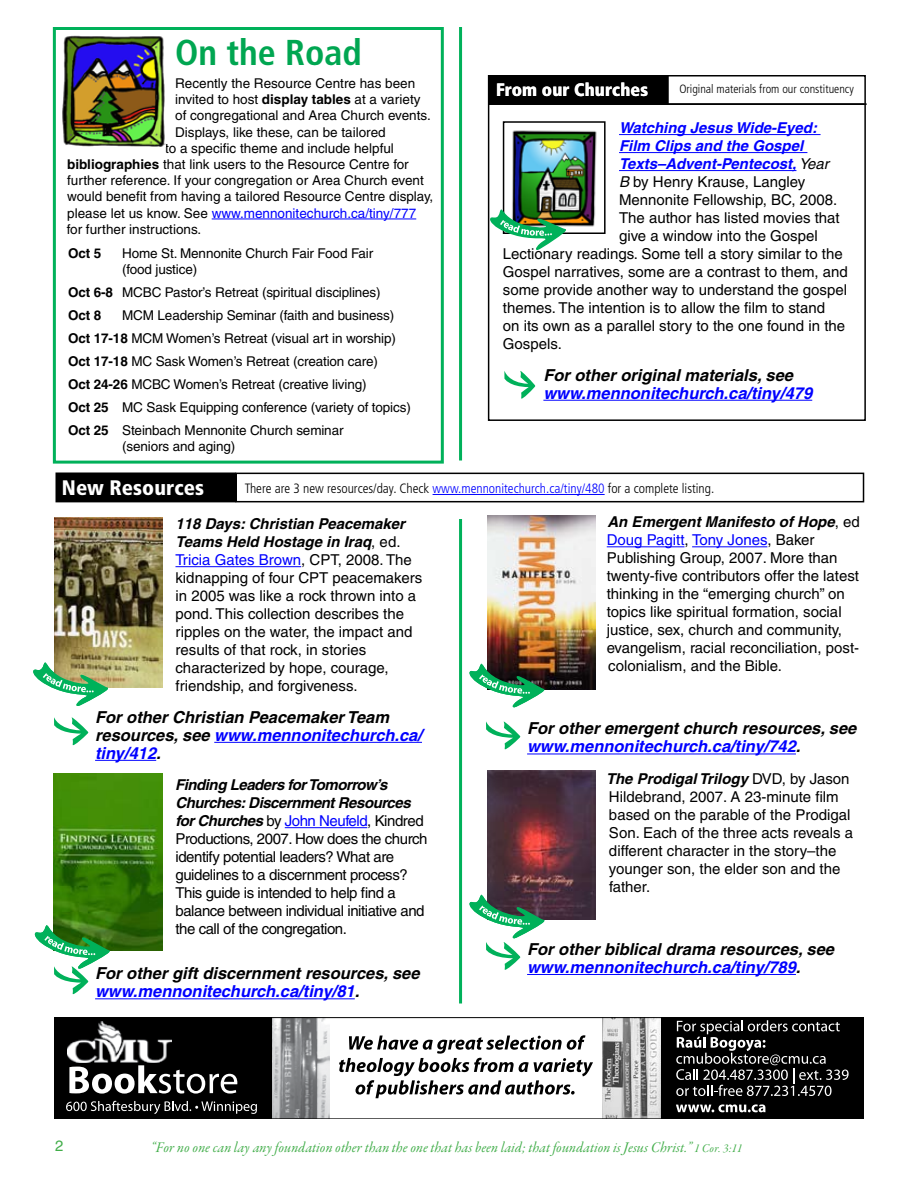
<style>
.page{position:relative;width:918px;height:1188px;background:#fff}
.page>*{position:absolute;margin:0;border:0;box-sizing:border-box;transform-origin:0 0}
.t1{font:700 condensed 36px "Frutiger";color:#00a651}
.t2{font:900 condensed 21px "Frutiger";letter-spacing:.005em;color:#fff}
.t3{font:900 condensed 18px "Frutiger";letter-spacing:.005em;color:#fff}
.t4{font:italic 700 16.5px/18px "Helvetica";color:#000}
.t5{font:italic 700 16.5px "Helvetica";color:#00f}
.t6{font:15px/18px "Helvetica";color:#000}
.t7{font:15px/18px "Helvetica";letter-spacing:-.03em;color:#000}
.t8{font:italic 700 15px "Helvetica";color:#00f}
.t9{font:14.85px "Garamond Premr Pro It Subh";letter-spacing:.015em;color:#41ad49}
.t10{font:13.5px/23px "Helvetica";letter-spacing:-.01em;color:#000}
.t11{font:300 condensed 13.5px "Frutiger";color:#000}
.t12{font:13.5px "Helvetica";color:#00f}
.t13{font:700 13.5px "Helvetica";color:#000}
.t14{font:300 condensed 12px "Frutiger";color:#000}
.s1{font-weight:700}
.s2{color:#000}
.s3{font-weight:400;color:#000}
.s4{font-style:italic}
.s5{color:#00f}
.s6{font-weight:700;font-style:italic}
.s7{font-size:12px}
</style>
<div class="page">
<hr style="left:176px;top:566px;width:125px;height:1px;background:#00f">
<hr style="left:214px;top:742px;width:208px;height:1px;background:#00f">
<hr style="left:95px;top:760px;width:61px;height:1px;background:#00f">
<hr style="left:285px;top:827px;width:82px;height:1px;background:#00f">
<hr style="left:95px;top:998px;width:260px;height:1px;background:#00f">
<svg style="left:54px;top:717px;width:35px;height:29px"></svg>
<img style="left:54px;top:518px;width:108px;height:170px">
<svg style="left:33px;top:659px;width:77px;height:47px"></svg>
<img style="left:54px;top:774px;width:108px;height:177px">
<svg style="left:34px;top:922px;width:78px;height:73px"></svg>
<hr style="left:607px;top:546px;width:78px;height:1px;background:#00f">
<hr style="left:692px;top:546px;width:75px;height:1px;background:#00f">
<hr style="left:527px;top:754px;width:269px;height:1px;background:#00f">
<hr style="left:527px;top:974px;width:269px;height:1px;background:#00f">
<svg style="left:486px;top:721px;width:35px;height:29px"></svg>
<img style="left:488px;top:516px;width:108px;height:173px">
<svg style="left:469px;top:661px;width:78px;height:46px"></svg>
<img style="left:488px;top:771px;width:108px;height:149px">
<svg style="left:469px;top:892px;width:78px;height:78px"></svg>
<img style="left:271px;top:1020px;width:59px;height:97px">
<img style="left:602px;top:1020px;width:59px;height:97px">
<div style="left:54px;top:1018px;width:217px;height:101px;background:#000"></div>
<img style="left:67px;top:1022px;width:104px;height:41px">
<svg style="left:69px;top:1065px;width:168px;height:29px"></svg>
<div style="left:661px;top:1018px;width:203px;height:101px;background:#000"></div>
<svg style="left:676px;top:1020px;width:173px;height:76px"></svg>
<svg style="left:676px;top:1104px;width:90px;height:8px"></svg>
<svg style="left:339px;top:1035px;width:254px;height:63px"></svg>
<div style="left:54px;top:1018px;width:810px;height:101px;border:1px solid #000"></div>
<svg style="left:66px;top:1101px;width:191px;height:13px"></svg>
<div style="left:236px;top:473px;width:628px;height:29px;border:2px solid #000"></div>
<div style="left:56px;top:473px;width:179px;height:29px;background:#000"></div>
<div style="left:56px;top:472px;width:180px;height:30px;border:2px solid #000"></div>
<hr style="left:433px;top:494px;width:172px;height:1px;background:#00f">
<hr style="left:459px;top:519px;width:3px;height:485px;background:#00b15a">
<hr style="left:459px;top:27px;width:3px;height:433px;background:#00b15a">
<hr style="left:619px;top:134px;width:202px;height:1px;background:#00f">
<hr style="left:619px;top:152px;width:188px;height:1px;background:#00f">
<hr style="left:619px;top:170px;width:177px;height:1px;background:#00f">
<hr style="left:543px;top:400px;width:269px;height:1px;background:#00f">
<div style="left:488px;top:75px;width:378px;height:346px;border:2px solid #000"></div>
<div style="left:489px;top:76px;width:179px;height:27px;background:#000"></div>
<div style="left:488px;top:75px;width:181px;height:29px;border:2px solid #000"></div>
<hr style="left:489px;top:103px;width:378px;height:2px;background:#000">
<svg style="left:504px;top:371px;width:31px;height:28px"></svg>
<img style="left:512px;top:130px;width:85px;height:97px">
<div style="left:503px;top:121px;width:103px;height:113px;border:2px solid #000"></div>
<svg style="left:487px;top:206px;width:81px;height:44px"></svg>
<div style="left:53px;top:27px;width:391px;height:437px;border:3px solid #00b15a"></div>
<hr style="left:212px;top:219px;width:204px;height:1px;background:#00f">
<img style="left:62px;top:35px;width:103px;height:111px">
<h1 class="t1" style="left:175px;top:31px;width:188px">On the Road</h1>
<p class="t10" style="left:175px;top:72px;width:242px">Recently the Resource Centre has been</p>
<p class="t10" style="left:175px;top:88px;width:247px">invited to host <span class="s1">display tables</span> at a variety</p>
<p class="t10" style="left:175px;top:104px;width:257px">of congregational and Area Church events.</p>
<p class="t10" style="left:175px;top:120px;width:212px">Displays, like these, can be tailored</p>
<p class="t10" style="left:165px;top:137px;width:230px">to a specific theme and include helpful</p>
<p class="t10" style="left:67px;top:153px;width:343px"><span class="s1">bibliographies</span> that link users to the Resource Centre for</p>
<p class="t10" style="left:67px;top:169px;width:358px">further reference. If your congregation or Area Church event</p>
<p class="t10" style="left:67px;top:185px;width:368px">would benefit from having a tailored Resource Centre display,</p>
<p class="t12" style="left:67px;top:205px;width:351px"><span class="s2">please let us know. See</span> www.mennonitechurch.ca/tiny/777</p>
<p class="t10" style="left:67px;top:218px;width:136px">for further instructions.</p>
<p class="t13" style="left:68px;top:245px;width:35px">Oct 5</p>
<p class="t10" style="left:122px;top:245px;width:253px;line-height:16.2px">Home St. Mennonite Church Fair Food Fair (food justice)</p>
<p class="t10" style="left:68px;top:281px;width:314px"><span class="s1">Oct 6-8</span> MCBC Pastor’s Retreat (spiritual disciplines)<br><span class="s1">Oct 8</span></p>
<p class="t10" style="left:68px;top:304px;width:344px;text-indent:54px">MCM Leadership Seminar (faith and business)<br><span class="s1">Oct 17-18</span> MCM Women’s Retreat (visual art in worship)<br><span class="s1">Oct 17-18</span> MC Sask Women’s Retreat (creation care)<br><span class="s1">Oct 24-26</span> MCBC Women’s Retreat (creative living)<br><span class="s1">Oct 25</span> MC Sask Equipping conference (variety of topics)<br><span class="s1">Oct 25</span> Steinbach Mennonite Church seminar</p>
<p class="t10" style="left:122px;top:435px;width:115px">(seniors and aging)</p>
<p class="t3" style="left:496px;top:78px;width:153px">From our Churches</p>
<p class="t14" style="left:680px;top:82px;width:176px">Original materials from our constituency</p>
<p class="t8" style="left:619px;top:119px;width:199px">Watching Jesus Wide-Eyed:</p>
<p class="t8" style="left:619px;top:137px;width:186px">Film Clips and the Gospel</p>
<p class="t8" style="left:619px;top:155px;width:211px">Texts–Advent-Pentecost, <span class="s3">Year</span></p>
<p class="t6" style="left:619px;top:173px;width:188px"><span class="s4">B</span> by Henry Krause, Langley</p>
<p class="t6" style="left:619px;top:191px;width:220px">Mennonite Fellowship, BC, 2008.</p>
<p class="t6" style="left:619px;top:209px;width:222px">The author has listed movies that</p>
<p class="t6" style="left:619px;top:227px;width:200px">give a window into the Gospel</p>
<p class="t6" style="left:503px;top:245px;width:341px">Lectionary readings. Some tell a story similar to the</p>
<p class="t6" style="left:503px;top:263px;width:347px">Gospel narratives, some are a contrast to them, and</p>
<p class="t6" style="left:503px;top:281px;width:346px">some provide another way to understand the gospel</p>
<p class="t6" style="left:503px;top:299px;width:324px">themes. The intention is to allow the film to stand</p>
<p class="t6" style="left:503px;top:317px;width:344px">on its own as a parallel story to the one found in the</p>
<p class="t6" style="left:503px;top:335px;width:60px">Gospels.</p>
<p class="t4" style="left:543px;top:366px;width:251px">For other original materials, see</p>
<p class="t5" style="left:543px;top:383px;width:270px">www.mennonitechurch.ca/tiny/479</p>
<h2 class="t2" style="left:62px;top:475px;width:144px">New Resources</h2>
<p class="t11" style="left:245px;top:481px;width:471px">There are 3 new resources/day. Check <span class="s5">www.mennonitechurch.ca/tiny/480</span> for a complete listing.</p>
<p class="t6" style="left:175px;top:515px;width:248px"><span class="s6">118 Days: Christian Peacemaker Teams Held Hostage in Iraq</span>, ed.<br><span class="s5">Tricia Gates Brown</span>, CPT, 2008. The kidnapping of four CPT peacemakers in 2005 was like a rock thrown into a pond. This collection describes the ripples on the water, the impact and results of that rock, in stories characterized by hope, courage, friendship, and forgiveness.</p>
<p class="t4" style="left:95px;top:708px;width:328px">For other Christian Peacemaker Team resources, see <span class="s5">www.mennonitechurch.ca/ tiny/412</span>.</p>
<p class="t7" style="left:175px;top:776px;width:254px"><span class="s6">Finding Leaders for Tomorrow’s Churches: Discernment Resources for Churches</span> by <span class="s5">John Neufeld</span>, Kindred Productions, 2007. How does the church identify potential leaders? What are guidelines to a discernment process?<br>This guide is intended to help find a balance between individual initiative and the call of the congregation.</p>
<p class="t4" style="left:95px;top:964px;width:326px">For other gift discernment resources, see <span class="s5">www.mennonitechurch.ca/tiny/81</span>.</p>
<p class="t6" style="left:607px;top:513px;width:255px"><span class="s6">An Emergent Manifesto of Hope</span>, ed <span class="s5">Doug Pagitt</span>, <span class="s5">Tony Jones</span>, Baker Publishing Group, 2007. More than twenty-five contributors offer the latest thinking in the “emerging church” on topics like spiritual formation, social justice, sex, church and community, evangelism, racial reconciliation, post&shy;colonialism, and the Bible.</p>
<p class="t4" style="left:527px;top:719px;width:331px">For other emergent church resources, see <span class="s5">www.mennonitechurch.ca/tiny/742</span>.</p>
<p class="t6" style="left:606px;top:770px;width:249px"><span class="s6">The Prodigal Trilogy</span> DVD, by Jason<br>Hildebrand, 2007. A 23-minute film based on the parable of the Prodigal<br>Son. Each of the three acts reveals a different character in the story–the younger son, the elder son and the father.</p>
<p class="t4" style="left:527px;top:940px;width:308px">For other biblical drama resources, see <span class="s5">www.mennonitechurch.ca/tiny/789</span>.</p>
<p class="t9" style="left:151px;top:1138px;width:593px">“For no one can lay any foundation other than the one that has been laid; that foundation is Jesus Christ.” <span class="s7">1 Cor. 3:11</span></p>
</div>
